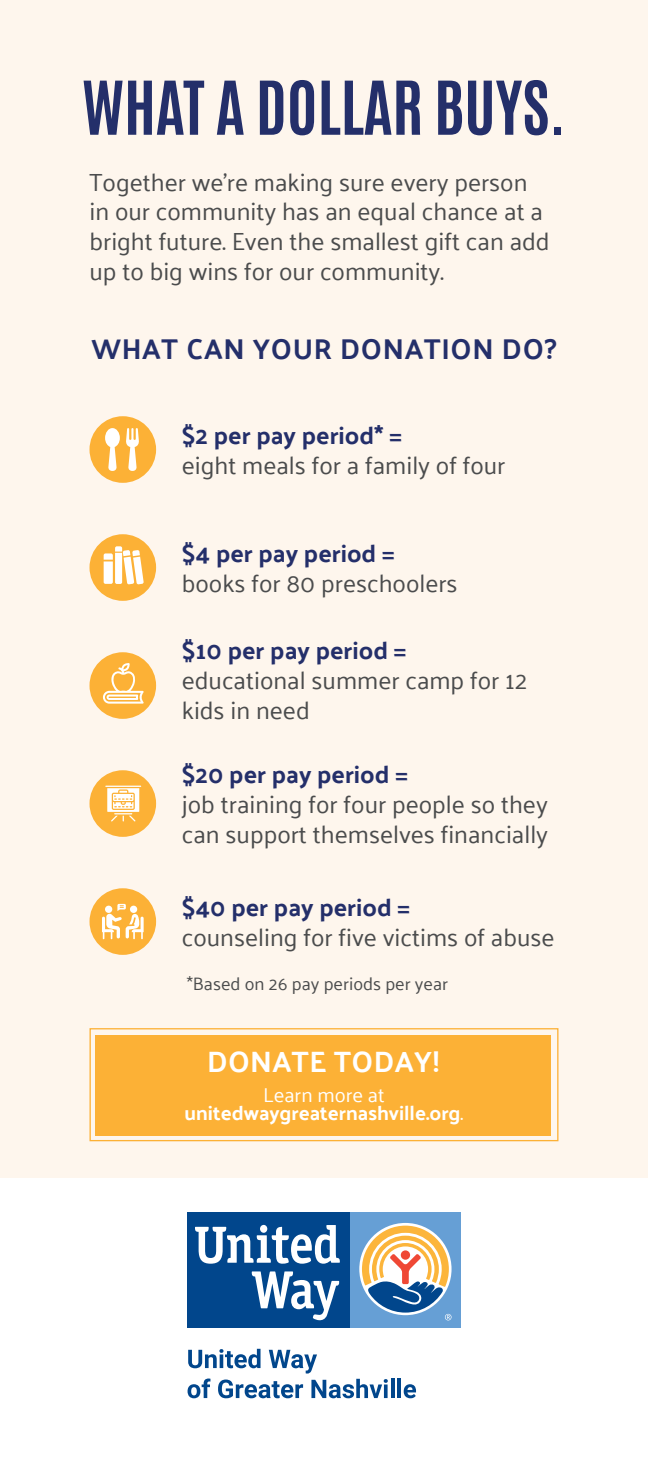
<style>
.page{position:relative;width:648px;height:1458px;background:#fff}
.page>*{position:absolute;margin:0;border:0;box-sizing:border-box;transform-origin:0 0}
.t1{font:63px "Antonio";color:#242f6a}
.t2{font:700 29.47px "Palanquin";letter-spacing:.01em;color:#fff}
.t3{font:700 28.57px "Palanquin";letter-spacing:.025em;color:#242f6a}
.t4{font:24.75px/29.7px "Palanquin";color:#4b4c4d}
.t5{font:700 24.75px "Palanquin";color:#242f6a}
.t6{font:700 20.25px "Palanquin";color:#fff}
.t7{font:20.25px "Palanquin";color:#fff}
.t8{font:18px "Palanquin";color:#4b4c4d}
.s1{font-weight:400}
</style>
<div class="page">
<div style="left:0;top:0;width:648px;height:1178px;background:#fef6ed"></div>
<div style="left:350px;top:1212px;width:111px;height:116px;background:#669fd5"></div>
<div style="left:187px;top:1212px;width:163px;height:116px;background:#01468c"></div>
<svg style="left:252px;top:1271px;width:87px;height:49px"></svg>
<svg style="left:195px;top:1225px;width:145px;height:39px"></svg>
<svg style="left:362px;top:1226px;width:90px;height:94px"></svg>
<svg style="left:188px;top:1349px;width:200px;height:49px"></svg>
<hr style="left:391px;top:1379px;width:3px;height:19px;background:#01468c">
<hr style="left:398px;top:1379px;width:3px;height:19px;background:#01468c">
<svg style="left:404px;top:1384px;width:12px;height:14px"></svg>
<div style="left:96px;top:1035px;width:455px;height:101px;background:#fcb136"></div>
<div style="left:90px;top:1028px;width:468px;height:113px;border:1px solid #fcb136"></div>
<div style="left:90px;top:416px;width:66px;height:67px;background:#fcb136;border-radius:50%"></div>
<svg style="left:126px;top:428px;width:13px;height:43px"></svg>
<svg style="left:105px;top:428px;width:15px;height:43px"></svg>
<div style="left:90px;top:534px;width:66px;height:67px;background:#fcb136;border-radius:50%"></div>
<svg style="left:104px;top:546px;width:40px;height:38px"></svg>
<div style="left:90px;top:652px;width:66px;height:67px;background:#fcb136;border-radius:50%"></div>
<svg style="left:103px;top:663px;width:41px;height:41px"></svg>
<div style="left:90px;top:770px;width:66px;height:67px;background:#fcb136;border-radius:50%"></div>
<hr style="left:105px;top:786px;width:36px;height:1px;background:#fff">
<svg style="left:107px;top:788px;width:32px;height:34px"></svg>
<div style="left:90px;top:888px;width:66px;height:67px;background:#fcb136;border-radius:50%"></div>
<svg style="left:102px;top:904px;width:42px;height:35px"></svg>
<p class="t1" style="left:82px;top:63px;width:485px">WHAT A DOLLAR BUYS.</p>
<p class="t4" style="left:90px;top:167px;width:462px">Together we’re making sure every person in our community has an equal chance at a bright future. Even the smallest gift can add up to big wins for our community.</p>
<p class="t3" style="left:91px;top:332px;width:467px">WHAT CAN YOUR DONATION DO?</p>
<p class="t5" style="left:182px;top:421px;width:221px">$2 per pay period* =</p>
<p class="t4" style="left:182px;top:451px;width:325px">eight meals for a family of four</p>
<p class="t5" style="left:182px;top:539px;width:214px">$4 per pay period =</p>
<p class="t4" style="left:182px;top:569px;width:277px">books for 80 preschoolers</p>
<p class="t5" style="left:182px;top:636px;width:226px">$10 per pay period =</p>
<p class="t4" style="left:182px;top:666px;width:347px">educational summer camp for 12 kids in need</p>
<p class="t5" style="left:182px;top:760px;width:227px">$20 per pay period =</p>
<p class="t4" style="left:182px;top:790px;width:368px">job training for four people so they can support themselves financially</p>
<p class="t5" style="left:182px;top:893px;width:229px">$40 per pay period =</p>
<p class="t4" style="left:182px;top:923px;width:374px">counseling for five victims of abuse</p>
<p class="t8" style="left:187px;top:974px;width:263px">*Based on 26 pay periods per year</p>
<p class="t2" style="left:207px;top:1045px;width:234px">DONATE TODAY!</p>
<p class="t7" style="left:263px;top:1083px;width:123px">Learn more at</p>
<p class="t6" style="left:185px;top:1101px;width:280px">unitedwaygreaternashville.org<span class="s1">.</span></p>
</div>
